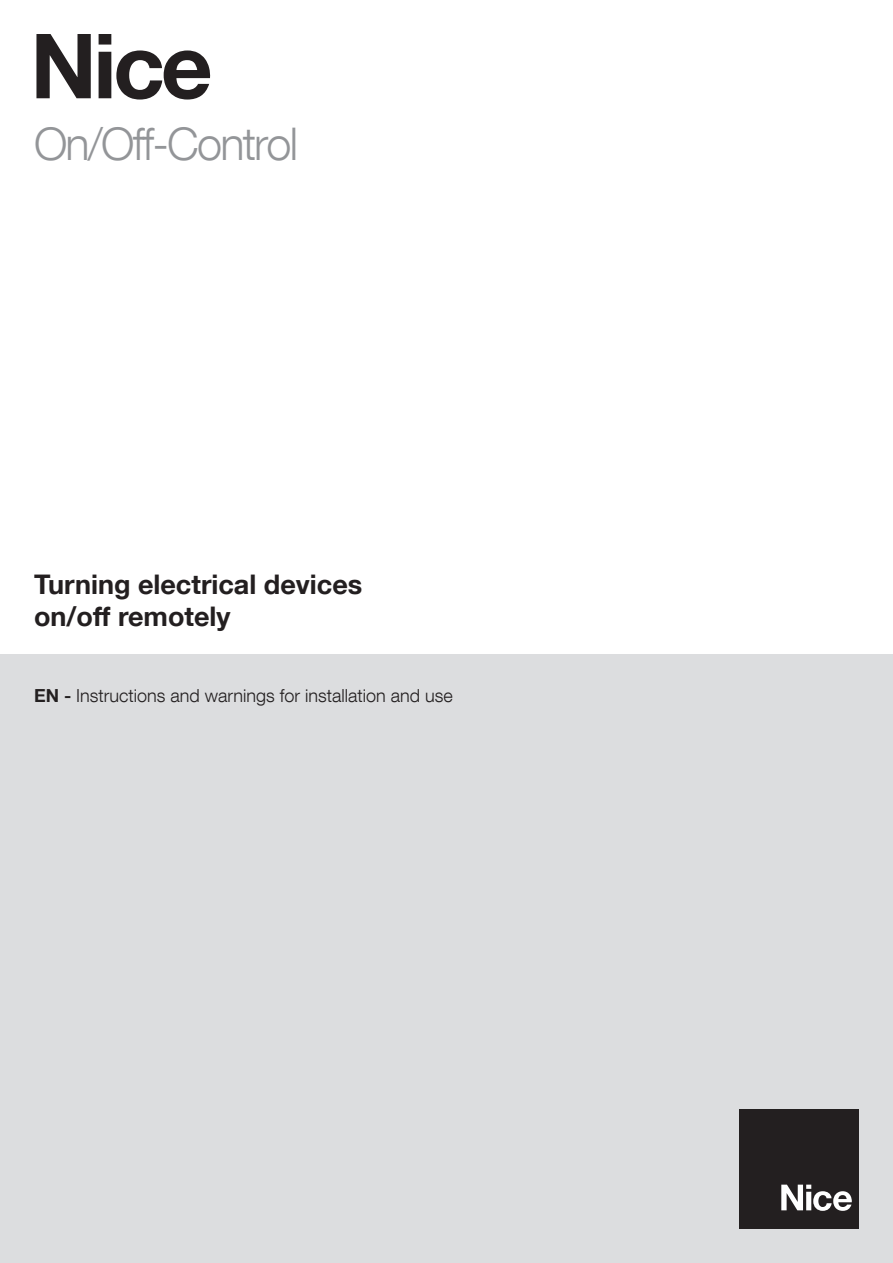
<style>
.page{position:relative;width:893px;height:1263px;background:#fff}
.page>*{position:absolute;margin:0;border:0;box-sizing:border-box;transform-origin:0 0}
.t1{font:700 90px "Helvetica Neue LT Com";color:#231f20}
.Normale{font:300 45px "Helvetica Neue LT Com";letter-spacing:-.04em;color:#939598}
.t2{font:700 27px/32.4px "Helvetica Neue LT Com";color:#231f20}
.t3{font:300 18px "Helvetica Neue LT Com";color:#231f20}
.s1{font-weight:700}
</style>
<div class="page">
<div style="left:0;top:655px;width:893px;height:608px;background:#dcdddf"></div>
<div style="left:740px;top:1110px;width:119px;height:119px;background:#231f20"></div>
<svg style="left:781px;top:1184px;width:71px;height:27px"></svg>
<p class="t1" style="left:30px;top:9px;width:184px">Nice</p>
<p class="Normale" style="left:34px;top:117px;width:266px">On/Off-Control</p>
<p class="t2" style="left:34px;top:567px;width:330px">Turning electrical devices on/off remotely</p>
<p class="t3" style="left:34px;top:684px;width:420px"><span class="s1">EN -</span> Instructions and warnings for installation and use</p>
</div>
